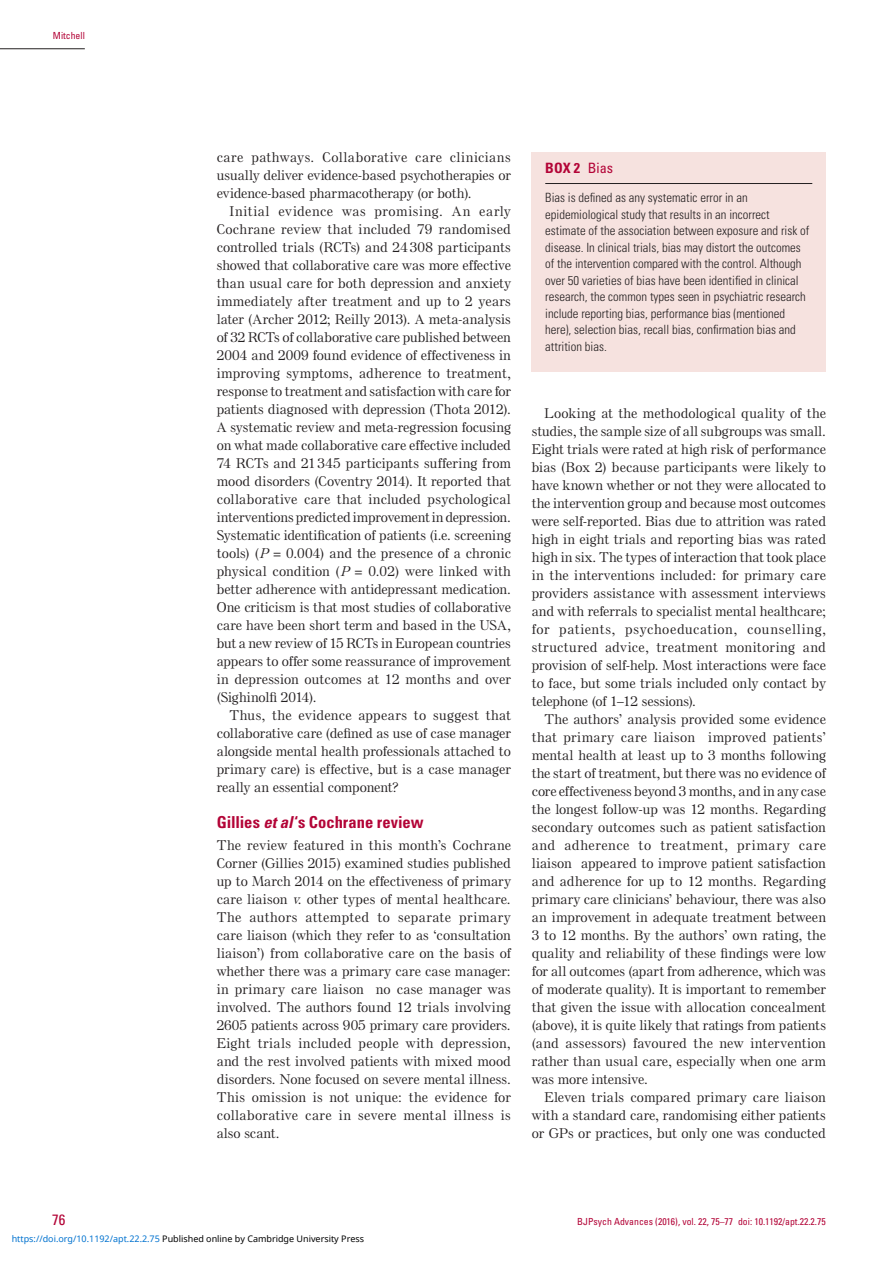
<style>
.page{position:relative;width:893px;height:1263px;background:#fff}
.page>*{position:absolute;margin:0;border:0;box-sizing:border-box;transform-origin:0 0}
.subhead_1{font:700 condensed 16.5px "Univers LT Std";color:#b30437}
.Folio{font:condensed 15px "Univers LT Std";color:#b30437}
.Box_title{font:700 condensed 14.25px "Univers LT Std";color:#b30437}
.Body_text{font:500 13.5px/18px "Else NPL Std";letter-spacing:.015em;color:#231f20;text-align:justify}
._1st_para{font:500 13.5px/18px "Else NPL Std";letter-spacing:.02em;color:#231f20;text-align:justify}
.Box_copy{font:300 condensed 12.75px/16.5px "Univers LT Std";color:#231f20}
.running_foot_article{font:condensed 9.75px "Univers LT Std";color:#b30437}
.t1{font:9px "Noto Sans";color:#000}
.s1{font-style:italic}
.s2{font-weight:400}
.s3{color:#0172cf}
</style>
<div class="page">
<hr style="left:0;top:49px;width:85px;height:1px;background:#231f20">
<div style="left:532px;top:152px;width:294px;height:220px;background:#f6e2df"></div>
<hr style="left:545px;top:183px;width:267px;height:1px;background:#231f20">
<p class="running_foot_article" style="left:53px;top:30px;width:33px">Mitchell</p>
<p class="_1st_para" style="left:217px;top:148px;width:296px">care pathways. Collaborative care clinicians usually deliver evidence-based psychotherapies or evidence-based pharmacotherapy (or both).</p>
<p class="Body_text" style="left:217px;top:202px;width:296px;text-indent:13px">Initial evidence was promising. An early Cochrane review that included 79 randomised controlled trials (RCTs) and 24 308 participants showed that collaborative care was more effective than usual care for both depression and anxiety immediately after treatment and up to 2 years later (Archer 2012; Reilly 2013). A meta-analysis of 32 RCTs of collaborative care published between 2004 and 2009 found evidence of effectiveness in improving symptoms, adherence to treatment, response to treatment and satisfaction with care for patients diagnosed with depression (Thota 2012).<br>A systematic review and meta-regression focusing on what made collaborative care effective included 74 RCTs and 21 345 participants suffering from mood disorders (Coventry 2014). It reported that collaborative care that included psychological interventions predicted improvement in depression.<br>Systematic identification of patients (i.e. screening tools) (<span class="s1">P</span> = 0.004) and the presence of a chronic physical condition (<span class="s1">P</span> = 0.02) were linked with better adherence with antidepressant medication.<br>One criticism is that most studies of collaborative care have been short term and based in the USA, but a new review of 15 RCTs in European countries appears to offer some reassurance of improvement in depression outcomes at 12 months and over (Sighinolfi 2014).</p>
<p class="Body_text" style="left:217px;top:706px;width:295px;text-indent:13px">Thus, the evidence appears to suggest that collaborative care (defined as use of case manager alongside mental health professionals attached to primary care) is effective, but is a case manager really an essential component?</p>
<p class="subhead_1" style="left:217px;top:812px;width:208px">Gillies <span class="s1">et al</span>‘s Cochrane review</p>
<p class="_1st_para" style="left:217px;top:836px;width:296px">The review featured in this month’s Cochrane Corner (Gillies 2015) examined studies published up to March 2014 on the effectiveness of primary care liaison <span class="s1">v</span>. other types of mental healthcare.<br>The authors attempted to separate primary care liaison (which they refer to as ‘consultation liaison’) from collaborative care on the basis of whether there was a primary care case manager: in primary care liaison no case manager was involved. The authors found 12 trials involving 2605 patients across 905 primary care providers.<br>Eight trials included people with depression, and the rest involved patients with mixed mood disorders. None focused on severe mental illness.<br>This omission is not unique: the evidence for collaborative care in severe mental illness is also scant.</p>
<p class="Box_title" style="left:545px;top:159px;width:69px">BOX 2 <span class="s2">Bias</span></p>
<p class="Box_copy" style="left:545px;top:190px;width:266px">Bias is defined as any systematic error in an epidemiological study that results in an incorrect estimate of the association between exposure and risk of disease. In clinical trials, bias may distort the outcomes of the intervention compared with the control. Although over 50 varieties of bias have been identified in clinical research, the common types seen in psychiatric research include reporting bias, performance bias (mentioned here), selection bias, recall bias, confirmation bias and attrition bias.</p>
<p class="Body_text" style="left:532px;top:404px;width:296px;text-indent:13px">Looking at the methodological quality of the studies, the sample size of all subgroups was small.<br>Eight trials were rated at high risk of performance bias (Box 2) because participants were likely to have known whether or not they were allocated to the intervention group and because most outcomes were self-reported. Bias due to attrition was rated high in eight trials and reporting bias was rated high in six. The types of interaction that took place in the interventions included: for primary care providers assistance with assessment interviews and with referrals to specialist mental healthcare; for patients, psychoeducation, counselling, structured advice, treatment monitoring and provision of self-help. Most interactions were face to face, but some trials included only contact by telephone (of 1–12 sessions).</p>
<p class="Body_text" style="left:532px;top:710px;width:296px;text-indent:13px">The authors’ analysis provided some evidence that primary care liaison improved patients’ mental health at least up to 3 months following the start of treatment, but there was no evidence of core effectiveness beyond 3 months, and in any case the longest follow-up was 12 months. Regarding secondary outcomes such as patient satisfaction and adherence to treatment, primary care liaison appeared to improve patient satisfaction and adherence for up to 12 months. Regarding primary care clinicians’ behaviour, there was also an improvement in adequate treatment between 3 to 12 months. By the authors’ own rating, the quality and reliability of these findings were low for all outcomes (apart from adherence, which was of moderate quality). It is important to remember that given the issue with allocation concealment (above), it is quite likely that ratings from patients (and assessors) favoured the new intervention rather than usual care, especially when one arm was more intensive.</p>
<p class="Body_text" style="left:532px;top:1088px;width:295px;text-indent:13px">Eleven trials compared primary care liaison with a standard care, randomising either patients or GPs or practices, but only one was conducted</p>
<p class="Folio" style="left:52px;top:1210px;width:15px">76</p>
<p class="running_foot_article" style="left:577px;top:1216px;width:250px">BJPsych Advances (2016), vol. 22, 75–77 doi: 10.1192/apt.22.2.75</p>
<p class="t1" style="left:12px;top:1232px;width:354px"><span class="s3">https://doi.org/10.1192/apt.22.2.75</span> Published online by Cambridge University Press</p>
</div>
